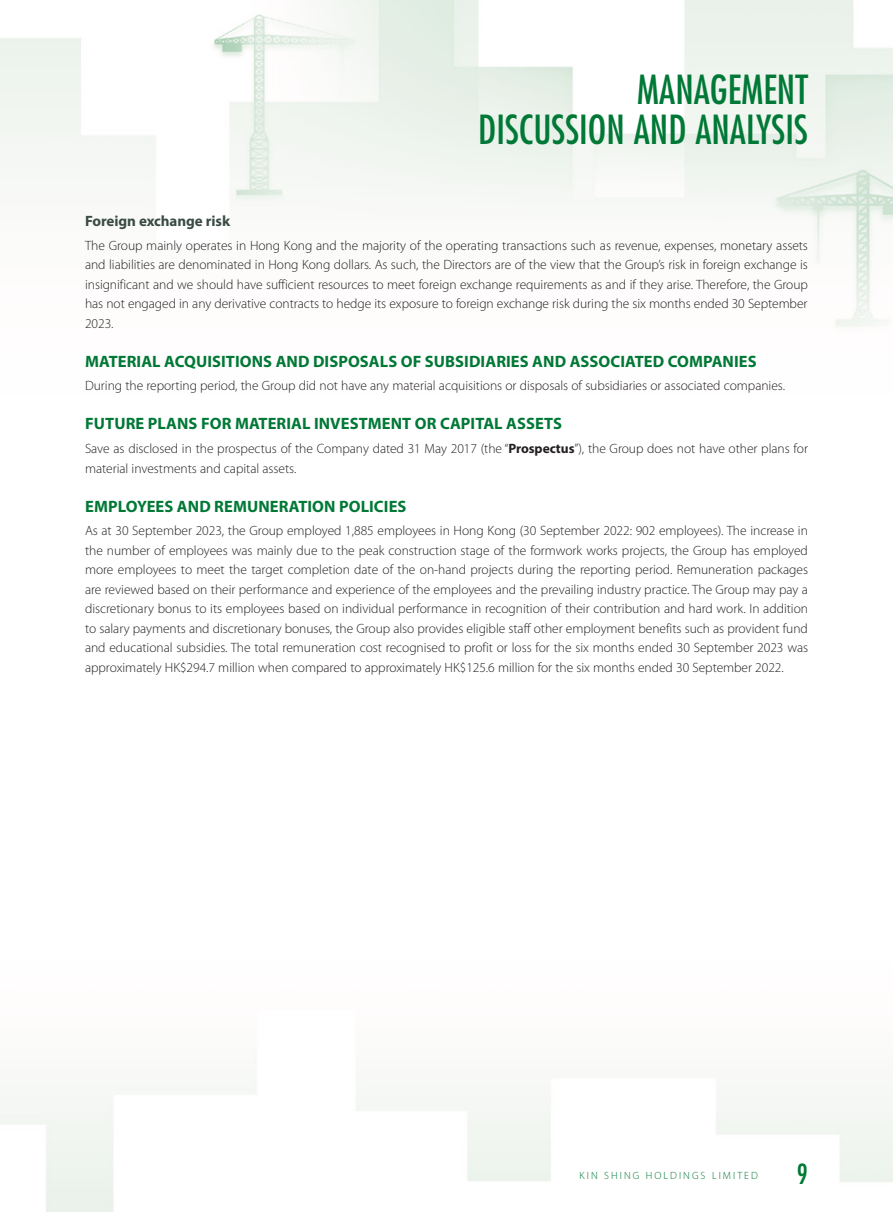
<style>
.page{position:relative;width:893px;height:1212px;background:#fff}
.page>*{position:absolute;margin:0;border:0;box-sizing:border-box;transform-origin:0 0}
.t1{font:condensed 39px/39px "Futura Std";color:#007836;text-align:right}
.t2{font:condensed 27px "Futura Std";color:#007836}
.Heading_1{font:700 16.5px "Myriad Pro";letter-spacing:.005em;color:#007836}
.Heading_2{font:700 15px "Myriad Pro";letter-spacing:-.005em;color:#3a4b45}
.Body_Text{font:300 13.5px/19.5px "Myriad Pro";letter-spacing:-.005em;color:#231f20;text-align:justify}
.t3{font:300 10.5px "Myriad Pro";letter-spacing:.19em;color:#007836}
.s1{font-weight:700}
</style>
<div class="page">
<img style="left:0;top:0;width:893px;height:1212px">
<h1 class="t1" style="left:478px;top:70px;width:331px">MANAGEMENT<br>DISCUSSION AND ANALYSIS</h1>
<p class="Heading_2" style="left:85px;top:211px;width:147px">Foreign exchange risk</p>
<p class="Body_Text" style="left:85px;top:235px;width:724px">The Group mainly operates in Hong Kong and the majority of the operating transactions such as revenue, expenses, monetary assets and liabilities are denominated in Hong Kong dollars. As such, the Directors are of the view that the Group’s risk in foreign exchange is insignificant and we should have sufficient resources to meet foreign exchange requirements as and if they arise. Therefore, the Group has not engaged in any derivative contracts to hedge its exposure to foreign exchange risk during the six months ended 30 September 2023.</p>
<p class="Heading_1" style="left:85px;top:350px;width:673px">MATERIAL ACQUISITIONS AND DISPOSALS OF SUBSIDIARIES AND ASSOCIATED COMPANIES</p>
<p class="Body_Text" style="left:85px;top:376px;width:702px">During the reporting period, the Group did not have any material acquisitions or disposals of subsidiaries or associated companies.</p>
<p class="Heading_1" style="left:85px;top:413px;width:478px">FUTURE PLANS FOR MATERIAL INVESTMENT OR CAPITAL ASSETS</p>
<p class="Body_Text" style="left:85px;top:439px;width:724px">Save as disclosed in the prospectus of the Company dated 31 May 2017 (the “<span class="s1">Prospectus</span>”), the Group does not have other plans for material investments and capital assets.</p>
<p class="Heading_1" style="left:85px;top:495px;width:323px">EMPLOYEES AND REMUNERATION POLICIES</p>
<p class="Body_Text" style="left:85px;top:521px;width:725px">As at 30 September 2023, the Group employed 1,885 employees in Hong Kong (30 September 2022: 902 employees). The increase in the number of employees was mainly due to the peak construction stage of the formwork works projects, the Group has employed more employees to meet the target completion date of the on-hand projects during the reporting period. Remuneration packages are reviewed based on their performance and experience of the employees and the prevailing industry practice. The Group may pay a discretionary bonus to its employees based on individual performance in recognition of their contribution and hard work. In addition to salary payments and discretionary bonuses, the Group also provides eligible staff other employment benefits such as provident fund and educational subsidies. The total remuneration cost recognised to profit or loss for the six months ended 30 September 2023 was approximately HK$294.7 million when compared to approximately HK$125.6 million for the six months ended 30 September 2022.</p>
<p class="t3" style="left:579px;top:1169px;width:180px">KIN SHING HOLDINGS LIMITED</p>
<h2 class="t2" style="left:797px;top:1157px;width:13px">9</h2>
</div>
